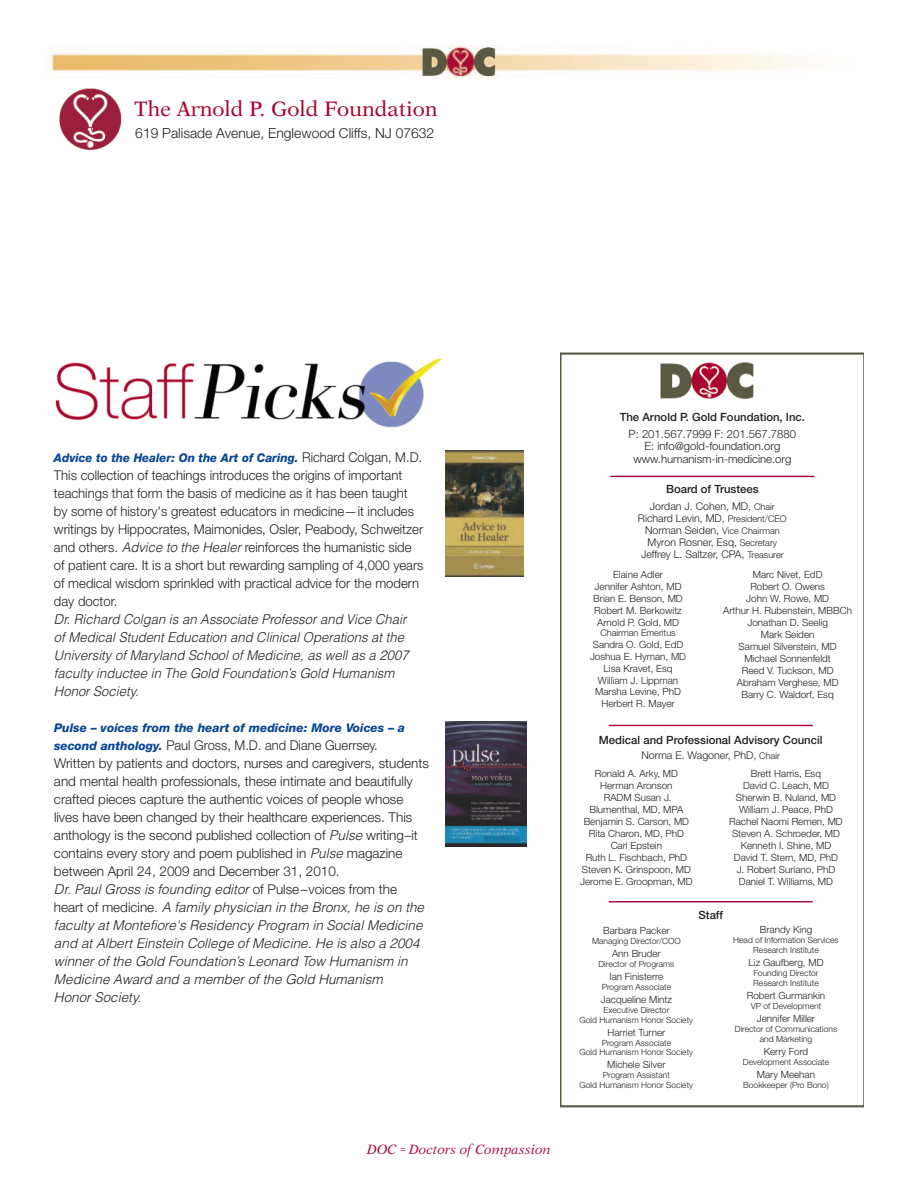
<style>
.page{position:relative;width:918px;height:1188px;background:#fff}
.page>*{position:absolute;margin:0;border:0;box-sizing:border-box;transform-origin:0 0}
.t1{font:21px "New Aster";color:#a90332}
.t2{font:300 13.8px "Helvetica Neue";color:#231f20}
.t3{font:italic 300 13.5px/18px "Helvetica";color:#231f20}
.t4{font:300 13.5px/18px "Helvetica Neue";color:#231f20;scale:.96 1}
.t5{font:300 13.5px/18px "Helvetica Neue";color:#231f20}
.t6{font:italic 13.5px "New Aster";color:#a90332}
.t7{font:italic 800 12px "Helvetica Neue";color:#094694;scale:.96 1}
.t8{font:italic 800 12px "Helvetica Neue";color:#094694}
.t9{font:500 11.4px "Helvetica Neue";color:#231f20}
.t10{font:300 11.4px/12.8px "Helvetica Neue";color:#231f20;text-align:center}
.t11{font:300 10.65px/12px "Helvetica Neue";color:#231f20;text-align:center}
.t12{font:300 9.9px/12px "Helvetica Neue";color:#231f20;text-align:center}
.t13{font:300 9.15px "Helvetica Neue";color:#231f20}
.t14{font:300 8.55px/9.9px "Helvetica Neue";color:#231f20;text-align:center}
.s1{font-weight:300;font-style:normal;font-size:13.5px;color:#231f20}
.s2{font-size:12.75px}
.s3{font-family:"Helvetica";font-style:italic}
.s4{font-weight:800;font-style:italic;font-size:12px;color:#094694}
.s5{font-family:"Helvetica Neue";font-style:normal}
.s6{font-size:9.15px}
</style>
<div class="page">
<img style="left:45px;top:45px;width:760px;height:33px">
<img style="left:55px;top:358px;width:388px;height:70px">
<svg style="left:445px;top:450px;width:79px;height:126px"></svg>
<img style="left:446px;top:451px;width:78px;height:125px">
<img style="left:446px;top:721px;width:80px;height:126px">
<img style="left:59px;top:88px;width:63px;height:62px">
<svg style="left:561px;top:353px;width:303px;height:754px"></svg>
<hr style="left:610px;top:476px;width:204px;height:1px;background:#a90332">
<hr style="left:609px;top:725px;width:204px;height:1px;background:#a90332">
<hr style="left:609px;top:901px;width:204px;height:1px;background:#a90332">
<h1 class="t1" style="left:134px;top:100px;width:305px">The Arnold P. Gold Foundation</h1>
<h2 class="t2" style="left:135px;top:125px;width:300px">619 Palisade Avenue, Englewood Cliffs, NJ 07632</h2>
<p class="t7" style="left:54px;top:453px;width:385px">Advice to the Healer: On the Art of Caring. <span class="s1">Richard Colgan, M.D.</span></p>
<p class="t5" style="left:54px;top:465px;width:371px">This collection of teachings introduces the origins of important teachings that form the basis of medicine as it has been taught by some of history's greatest educators in medicine<span class="s2">—</span>it includes writings by Hippocrates, Maimonides, Osler, Peabody, Schweitzer and others. <span class="s3">Advice to the Healer</span> reinforces the humanistic side of patient care. It is a short but rewarding sampling of 4,000 years of medical wisdom sprinkled with practical advice for the modern day doctor.</p>
<p class="t3" style="left:54px;top:610px;width:356px">Dr. Richard Colgan is an Associate Professor and Vice Chair of Medical Student Education and Clinical Operations at the University of Maryland School of Medicine, as well as a 2007 faculty inductee in The Gold Foundation’s Gold Humanism Honor Society.</p>
<p class="t8" style="left:54px;top:723px;width:353px">Pulse – voices from the heart of medicine: More Voices – a</p>
<p class="t4" style="left:54px;top:735px;width:392px"><span class="s4">second anthology.</span> Paul Gross, M.D. and Diane Guerrsey.<br>Written by patients and doctors, nurses and caregivers, students and mental health professionals, these intimate and beautifully crafted pieces capture the authentic voices of people whose lives have been changed by their healthcare experiences. This anthology is the second published collection of <span class="s3">Pulse</span> writing–it contains every story and poem published in <span class="s3">Pulse</span> magazine between April 24, 2009 and December 31, 2010.</p>
<p class="t3" style="left:54px;top:880px;width:372px">Dr. Paul Gross is founding editor <span class="s5">of Pulse–voices from the heart of medicine</span>. A family physician in the Bronx, he is on the faculty at Montefiore's Residency Program in Social Medicine and at Albert Einstein College of Medicine. He is also a 2004 winner of the Gold Foundation’s Leonard Tow Humanism in Medicine Award and a member of the Gold Humanism<br>Honor Society.</p>
<h3 class="t6" style="left:367px;top:1144px;width:186px">DOC <sup>=</sup> Doctors of Compassion</h3>
<p class="t9" style="left:620px;top:410px;width:187px">The Arnold P. Gold Foundation, Inc.</p>
<p class="t10" style="left:629px;top:427px;width:169px">P: 201.567.7999 F: 201.567.7880<br>E: info@gold-foundation.org www.humanism-in-medicine.org</p>
<p class="t9" style="left:666px;top:482px;width:94px">Board of Trustees</p>
<p class="t11" style="left:638px;top:500px;width:150px">Jordan J. Cohen, MD, <span class="s6">Chair<br></span>Richard Levin, MD, <span class="s6">President/CEO<br></span>Norman Seiden, <span class="s6">Vice Chairman<br></span>Myron Rosner, Esq, <span class="s6">Secretary<br></span>Jeffrey L. Saltzer, CPA, <span class="s6">Treasurer</span></p>
<p class="t12" style="left:593px;top:568px;width:91px">Elaine Adler<br>Jennifer Ashton, MD<br>Brian E. Benson, MD<br>Robert M. Berkowitz<br>Arnold P. Gold, MD</p>
<p class="t13" style="left:600px;top:627px;width:77px">Chairman Emeritus</p>
<p class="t12" style="left:590px;top:638px;width:98px">Sandra O. Gold, EdD<br>Joshua E. Hyman, MD<br>Lisa Kravet, Esq<br>William J. Lippman<br>Marsha Levine, PhD<br>Herbert R. Mayer</p>
<p class="t12" style="left:723px;top:568px;width:130px">Marc Nivet, EdD<br>Robert O. Owens<br>John W. Rowe, MD<br>Arthur H. Rubenstein, MBBCh<br>Jonathan D. Seelig<br>Mark Seiden<br>Samuel Silverstein, MD<br>Michael Sonnenfeldt<br>Reed V. Tuckson, MD<br>Abraham Verghese, MD<br>Barry C. Waldorf, Esq</p>
<p class="t9" style="left:599px;top:733px;width:225px">Medical and Professional Advisory Council</p>
<p class="t11" style="left:641px;top:749px;width:140px">Norma E. Wagoner, PhD, <span class="s6">Chair</span></p>
<p class="t12" style="left:580px;top:767px;width:114px">Ronald A. Arky, MD<br>Herman Aronson<br>RADM Susan J.<br>Blumenthal, MD, MPA<br>Benjamin S. Carson, MD<br>Rita Charon, MD, PhD<br>Carl Epstein<br>Ruth L. Fischbach, PhD<br>Steven K. Grinspoon, MD<br>Jerome E. Groopman, MD</p>
<p class="t12" style="left:729px;top:767px;width:115px">Brett Harris, Esq<br>David C. Leach, MD<br>Sherwin B. Nuland, MD<br>William J. Peace, PhD<br>Rachel Naomi Remen, MD<br>Steven A. Schroeder, MD<br>Kenneth I. Shine, MD<br>David T. Stern, MD, PhD<br>J. Robert Suriano, PhD<br>Daniel T. Williams, MD</p>
<p class="t9" style="left:699px;top:908px;width:26px">Staff</p>
<p class="t12" style="left:603px;top:924px;width:68px">Barbara Packer</p>
<p class="t14" style="left:592px;top:936px;width:90px">Managing Director/COO</p>
<p class="t12" style="left:612px;top:947px;width:50px">Ann Bruder</p>
<p class="t14" style="left:598px;top:959px;width:77px">Director of Programs</p>
<p class="t12" style="left:609px;top:970px;width:55px">Ian Finisterre</p>
<p class="t14" style="left:602px;top:982px;width:71px">Program Associate</p>
<p class="t12" style="left:601px;top:993px;width:73px">Jacqueline Mintz</p>
<p class="t14" style="left:580px;top:1005px;width:115px">Executive Director<br>Gold Humanism Honor Society</p>
<p class="t12" style="left:607px;top:1026px;width:59px">Harriet Turner</p>
<p class="t14" style="left:580px;top:1037px;width:115px">Program Associate<br>Gold Humanism Honor Society</p>
<p class="t12" style="left:607px;top:1059px;width:60px">Michele Silver</p>
<p class="t14" style="left:580px;top:1070px;width:115px">Program Assistant<br>Gold Humanism Honor Society</p>
<p class="t12" style="left:760px;top:924px;width:54px">Brandy King</p>
<p class="t14" style="left:733px;top:935px;width:107px">Head of Information Services<br>Research Institute</p>
<p class="t12" style="left:749px;top:957px;width:76px">Liz Gaufberg, MD</p>
<p class="t14" style="left:753px;top:968px;width:67px;text-align:left">Founding Director<br>Research Institute</p>
<p class="t12" style="left:747px;top:989px;width:80px">Robert Gurmankin</p>
<p class="t14" style="left:751px;top:1001px;width:72px">VP of Development</p>
<p class="t12" style="left:757px;top:1012px;width:60px">Jennifer Miller</p>
<p class="t14" style="left:735px;top:1024px;width:104px">Director of Communications and Marketing</p>
<p class="t12" style="left:764px;top:1045px;width:46px">Kerry Ford</p>
<p class="t14" style="left:743px;top:1057px;width:88px">Development Associate</p>
<p class="t12" style="left:757px;top:1068px;width:60px">Mary Meehan</p>
<p class="t14" style="left:743px;top:1079px;width:87px">Bookkeeper (Pro Bono)</p>
</div>
